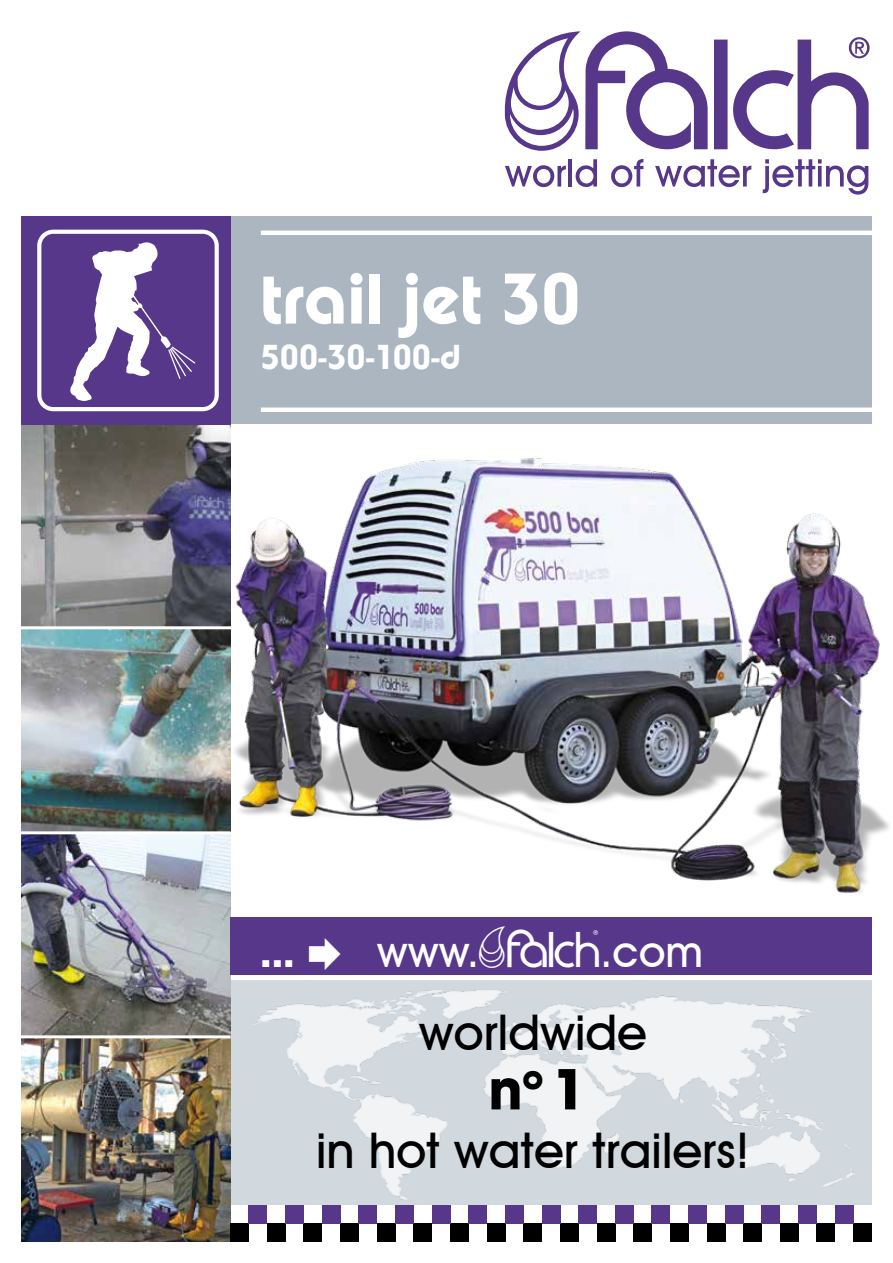
<style>
.page{position:relative;width:893px;height:1263px;background:#fff}
.page>*{position:absolute;margin:0;border:0;box-sizing:border-box;transform-origin:0 0}
.t1{font:500 75px "Pump D";letter-spacing:.02em;color:#fff}
.t2{font:700 60.15px "Avant Gar Got Itc T";color:#000}
.t3{font:500 49.2px "Avant Garde IT Cby BT";color:#000}
.t4{font:500 43.5px "Avant Garde IT Cby BT";color:#fff}
.t5{font:700 43.5px "Avant Gar Got Itc T";color:#fff}
.t6{font:500 36px "Pump D";letter-spacing:.02em;color:#fff}
.s1{font-family:"Falch";font-weight:400}
</style>
<div class="page">
<div style="left:230px;top:216px;width:642px;height:207px;background:#abb6c1"></div>
<div style="left:230px;top:980px;width:642px;height:225px;background:#d1d9df"></div>
<div style="left:21px;top:216px;width:209px;height:209px;background:#56378a"></div>
<img style="left:21px;top:425px;width:209px;height:610px">
<img style="left:21px;top:1038px;width:209px;height:204px">
<div style="left:230px;top:917px;width:642px;height:57px;background:#56378a"></div>
<div style="left:780px;top:1223px;width:18px;height:19px;background:#000"></div>
<div style="left:817px;top:1223px;width:18px;height:19px;background:#000"></div>
<div style="left:450px;top:1223px;width:19px;height:19px;background:#000"></div>
<div style="left:487px;top:1223px;width:18px;height:19px;background:#000"></div>
<div style="left:524px;top:1223px;width:18px;height:19px;background:#000"></div>
<div style="left:560px;top:1223px;width:19px;height:19px;background:#000"></div>
<div style="left:597px;top:1223px;width:18px;height:19px;background:#000"></div>
<div style="left:633px;top:1223px;width:19px;height:19px;background:#000"></div>
<div style="left:670px;top:1223px;width:18px;height:19px;background:#000"></div>
<div style="left:707px;top:1223px;width:18px;height:19px;background:#000"></div>
<div style="left:743px;top:1223px;width:19px;height:19px;background:#000"></div>
<div style="left:377px;top:1223px;width:18px;height:19px;background:#000"></div>
<div style="left:414px;top:1223px;width:18px;height:19px;background:#000"></div>
<div style="left:230px;top:1223px;width:19px;height:19px;background:#000"></div>
<div style="left:267px;top:1223px;width:18px;height:19px;background:#000"></div>
<div style="left:304px;top:1223px;width:18px;height:19px;background:#000"></div>
<div style="left:340px;top:1223px;width:19px;height:19px;background:#000"></div>
<div style="left:853px;top:1223px;width:19px;height:19px;background:#000"></div>
<div style="left:798px;top:1205px;width:19px;height:18px;background:#56378a"></div>
<div style="left:835px;top:1205px;width:18px;height:18px;background:#56378a"></div>
<div style="left:469px;top:1205px;width:18px;height:18px;background:#56378a"></div>
<div style="left:505px;top:1205px;width:19px;height:18px;background:#56378a"></div>
<div style="left:542px;top:1205px;width:18px;height:18px;background:#56378a"></div>
<div style="left:578px;top:1205px;width:19px;height:18px;background:#56378a"></div>
<div style="left:615px;top:1205px;width:18px;height:18px;background:#56378a"></div>
<div style="left:652px;top:1205px;width:18px;height:18px;background:#56378a"></div>
<div style="left:688px;top:1205px;width:19px;height:18px;background:#56378a"></div>
<div style="left:725px;top:1205px;width:18px;height:18px;background:#56378a"></div>
<div style="left:762px;top:1205px;width:18px;height:18px;background:#56378a"></div>
<div style="left:395px;top:1205px;width:19px;height:18px;background:#56378a"></div>
<div style="left:432px;top:1205px;width:18px;height:18px;background:#56378a"></div>
<div style="left:249px;top:1205px;width:18px;height:18px;background:#56378a"></div>
<div style="left:285px;top:1205px;width:19px;height:18px;background:#56378a"></div>
<div style="left:322px;top:1205px;width:18px;height:18px;background:#56378a"></div>
<div style="left:359px;top:1205px;width:18px;height:18px;background:#56378a"></div>
<svg style="left:37px;top:230px;width:182px;height:181px"></svg>
<hr style="left:20px;top:626px;width:212px;height:3px;background:#fff">
<hr style="left:19px;top:831px;width:211px;height:3px;background:#fff">
<img style="left:216px;top:428px;width:674px;height:479px">
<div style="left:714px;top:40px;width:14px;height:109px;background:#56378a"></div>
<svg style="left:733px;top:37px;width:137px;height:112px"></svg>
<svg style="left:505px;top:31px;width:203px;height:120px"></svg>
<svg style="left:505px;top:165px;width:61px;height:22px"></svg>
<hr style="left:569px;top:159px;width:3px;height:28px;background:#56378a">
<svg style="left:576px;top:159px;width:21px;height:28px"></svg>
<svg style="left:611px;top:159px;width:32px;height:28px"></svg>
<svg style="left:655px;top:159px;width:96px;height:28px"></svg>
<svg style="left:763px;top:159px;width:105px;height:36px"></svg>
<img style="left:253px;top:990px;width:602px;height:216px">
<hr style="left:261px;top:231px;width:618px;height:4px;background:#fff">
<div style="left:261px;top:407px;width:618px;height:5px;background:#fff"></div>
<h1 class="t1" style="left:261px;top:256px;width:321px">trail jet 30</h1>
<p class="t6" style="left:261px;top:336px;width:201px">500-30-100-d</p>
<p class="t5" style="left:260px;top:926px;width:36px">...</p>
<p class="t4" style="left:377px;top:925px;width:328px">www.<span class="s1">F</span>.com</p>
<p class="t3" style="left:419px;top:1003px;width:230px">worldwide</p>
<p class="t2" style="left:488px;top:1052px;width:98px">n<sup>o</sup> 1</p>
<p class="t3" style="left:316px;top:1121px;width:435px">in hot water trailers!</p>
</div>
